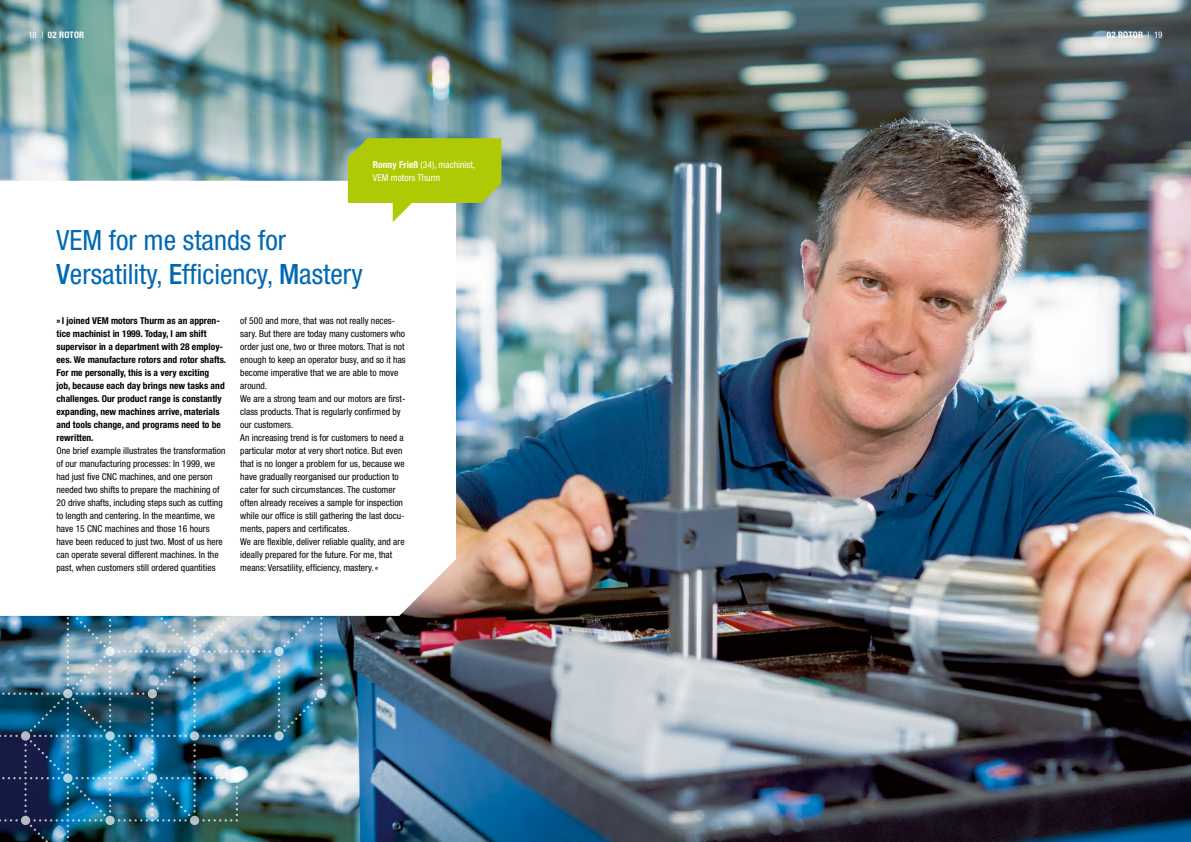
<style>
.page{position:relative;width:1191px;height:842px;background:#fff}
.page>*{position:absolute;margin:0;border:0;box-sizing:border-box;transform-origin:0 0}
.t1{font:condensed 28px/34px "Helvetica Neue";color:#0069b4}
.t2{font:condensed 9.5px/13px "Helvetica Neue";letter-spacing:.005em;color:#000}
.t3{font:700 condensed 9.5px/13px "Helvetica Neue";letter-spacing:.005em;color:#000}
.t4{font:condensed 9.5px/13px "Helvetica Neue";letter-spacing:.005em;color:#fff}
.t5{font:700 condensed 9px "Helvetica Neue";letter-spacing:.02em;color:#fff}
.s1{font-weight:400}
.s2{font-weight:700}
.s3{font-weight:500}
</style>
<div class="page">
<img style="left:0;top:0;width:1191px;height:842px">
<img style="left:0;top:616px;width:326px;height:226px">
<svg style="left:0;top:181px;width:456px;height:435px"></svg>
<svg style="left:348px;top:138px;width:153px;height:84px"></svg>
<p class="t5" style="left:28px;top:30px;width:57px"><span class="s1">18 |</span> 02 ROTOR</p>
<p class="t5" style="left:1106px;top:30px;width:57px">02 ROTOR <span class="s1">| 19</span></p>
<p class="t4" style="left:373px;top:158px;width:104px"><span class="s2">Ronny Frieß</span> (34), machinist,<br>VEM motors Thurm</p>
<h1 class="t1" style="left:56px;top:223px;width:308px">VEM for me stands for<br><span class="s3">V</span>ersatility, <span class="s3">E</span>fficiency, <span class="s3">M</span>astery</h1>
<p class="t3" style="left:56px;top:314px;width:171px">» I joined VEM motors Thurm as an appren&shy;tice machinist in 1999. Today, I am shift supervisor in a department with 28 employ&shy;ees. We manufacture rotors and rotor shafts.<br>For me personally, this is a very exciting<br>job, because each day brings new tasks and challenges. Our product range is constantly expanding, new machines arrive, materials and tools change, and programs need to be rewritten.</p>
<p class="t2" style="left:56px;top:444px;width:170px">One brief example illustrates the transformation of our manufacturing processes: In 1999, we had just five CNC machines, and one person needed two shifts to prepare the machining of 20 drive shafts, including steps such as cutting to length and centering. In the meantime, we have 15 CNC machines and those 16 hours have been reduced to just two. Most of us here can operate several different machines. In the past, when customers still ordered quantities</p>
<p class="t2" style="left:240px;top:314px;width:167px">of 500 and more, that was not really neces&shy;sary. But there are today many customers who order just one, two or three motors. That is not enough to keep an operator busy, and so it has become imperative that we are able to move around.<br>We are a strong team and our motors are first&shy;class products. That is regularly confirmed by our customers.<br>An increasing trend is for customers to need a particular motor at very short notice. But even that is no longer a problem for us, because we have gradually reorganised our production to cater for such circumstances. The customer often already receives a sample for inspection while our office is still gathering the last docu&shy;ments, papers and certificates.<br>We are flexible, deliver reliable quality, and are ideally prepared for the future. For me, that means: Versatility, efficiency, mastery.«</p>
</div>
